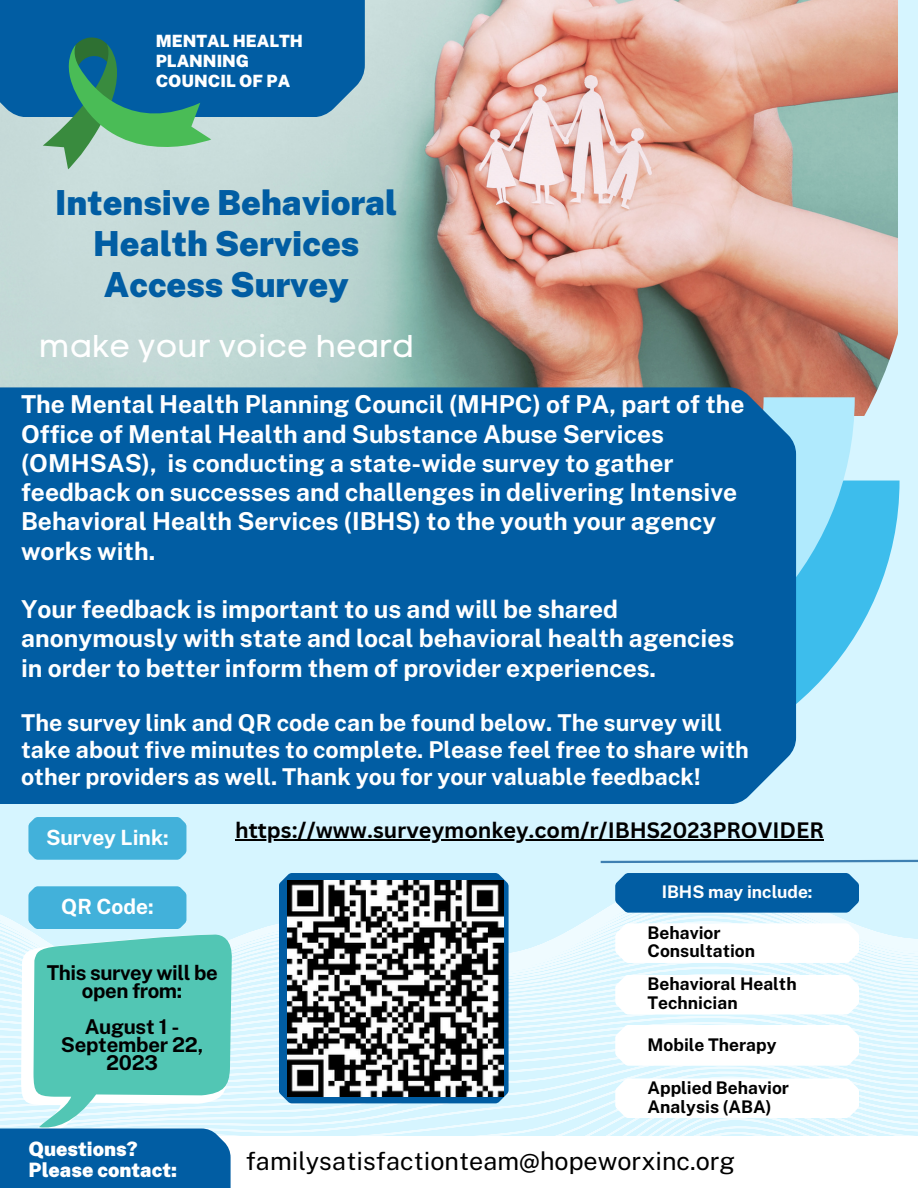
<style>
.page{position:relative;width:918px;height:1188px;background:#d6f5ff}
.page>*{position:absolute;margin:0;border:0;box-sizing:border-box;transform-origin:0 0}
.t1{font:900 34.5px/40.8px "Public Sans";color:#015da3;text-align:center}
.t2{font:31.5px "Code Pro Normal LC";color:#fff}
.t3{font:25.2px "Public Sans";color:#000}
.t4{font:700 24.75px/29.2px "Public Sans";color:#fff}
.t5{font:700 23.25px/27px "Public Sans";color:#fff}
.t6{font:700 21.75px "Canva Sans";color:#000}
.t7{font:700 21px "Public Sans";color:#fff}
.t8{font:700 20.4px/18px "Public Sans";letter-spacing:-.02em;color:#000;text-align:center}
.t9{font:900 19.8px "Public Sans";color:#fff}
.t10{font:700 17.4px/18.6px "Public Sans";color:#000}
.t11{font:700 17.4px "Public Sans";color:#fff}
.t12{font:900 16.95px/20.1px "Public Sans";color:#fff}
</style>
<div class="page">
<img style="left:0;top:0;width:898px;height:387px">
<div style="left:0;top:0;width:365px;height:117px;background:#015da3"></div>
<svg style="left:503px;top:220px;width:397px;height:261px;background:#c3988a"></svg>
<svg style="left:796px;top:481px;width:104px;height:257px"></svg>
<svg style="left:796px;top:397px;width:59px;height:305px;background:#7cd5f4"></svg>
<div style="left:0;top:387px;width:796px;height:417px;background:#015da3"></div>
<svg style="left:0;top:839px;width:918px;height:297px"></svg>
<div style="left:28px;top:817px;width:158px;height:43px;background:#42b1da"></div>
<div style="left:615px;top:873px;width:244px;height:40px;background:#015da3"></div>
<svg style="left:598px;top:859px;width:320px;height:5px"></svg>
<div style="left:615px;top:1025px;width:244px;height:41px;background:#fff"></div>
<div style="left:615px;top:923px;width:244px;height:40px;background:#fff"></div>
<div style="left:615px;top:975px;width:244px;height:40px;background:#fff"></div>
<div style="left:615px;top:1078px;width:244px;height:40px;background:#fff"></div>
<div style="left:170px;top:1136px;width:748px;height:52px;background:#fff"></div>
<svg style="left:43px;top:37px;width:168px;height:135px"></svg>
<svg style="left:279px;top:873px;width:230px;height:230px;background:#1062a0"></svg>
<img style="left:287px;top:880px;width:216px;height:216px">
<div style="left:0;top:1128px;width:231px;height:60px;background:#015da3"></div>
<svg style="left:21px;top:886px;width:212px;height:253px"></svg>
<hr style="left:235px;top:840px;width:589px;height:1px;background:#000">
<p class="t12" style="left:156px;top:31px;width:149px">MENTAL HEALTH<br>PLANNING<br>COUNCIL OF PA</p>
<p class="t1" style="left:55px;top:182px;width:344px">Intensive Behavioral<br>Health Services<br>Access Survey</p>
<p class="t2" style="left:39px;top:327px;width:377px">make your voice heard</p>
<p class="t4" style="left:21px;top:390px;width:725px">The Mental Health Planning Council (MHPC) of PA, part of the Office of Mental Health and Substance Abuse Services (OMHSAS), is conducting a state-wide survey to gather feedback on successes and challenges in delivering Intensive Behavioral Health Services (IBHS) to the youth your agency works with.</p>
<p class="t4" style="left:21px;top:594px;width:715px">Your feedback is important to us and will be shared anonymously with state and local behavioral health agencies in order to better inform them of provider experiences.</p>
<p class="t5" style="left:21px;top:709px;width:729px">The survey link and QR code can be found below. The survey will take about five minutes to complete. Please feel free to share with other providers as well. Thank you for your valuable feedback!</p>
<p class="t7" style="left:46px;top:825px;width:124px">Survey Link:</p>
<p class="t7" style="left:61px;top:894px;width:94px">QR Code:</p>
<p class="t8" style="left:47px;top:964px;width:172px">This survey will be open from:</p>
<p class="t8" style="left:85px;top:1018px;width:96px">August 1 -</p>
<p class="t8" style="left:61px;top:1036px;width:144px">September 22,<br>2023</p>
<p class="t6" style="left:235px;top:815px;width:590px">https://www.surveymonkey.com/r/IBHS2023PROVIDER</p>
<p class="t11" style="left:662px;top:881px;width:152px">IBHS may include:</p>
<p class="t10" style="left:648px;top:923px;width:109px">Behavior<br>Consultation</p>
<p class="t10" style="left:648px;top:975px;width:151px">Behavioral Health<br>Technician</p>
<p class="t10" style="left:648px;top:1035px;width:130px">Mobile Therapy</p>
<p class="t10" style="left:648px;top:1078px;width:143px;line-height:19.6px">Applied Behavior<br>Analysis (ABA)</p>
<p class="t9" style="left:28px;top:1137px;width:111px">Questions?</p>
<p class="t9" style="left:28px;top:1158px;width:150px">Please contact:</p>
<p class="t3" style="left:246px;top:1146px;width:491px">familysatisfactionteam@hopeworxinc.org</p>
</div>
